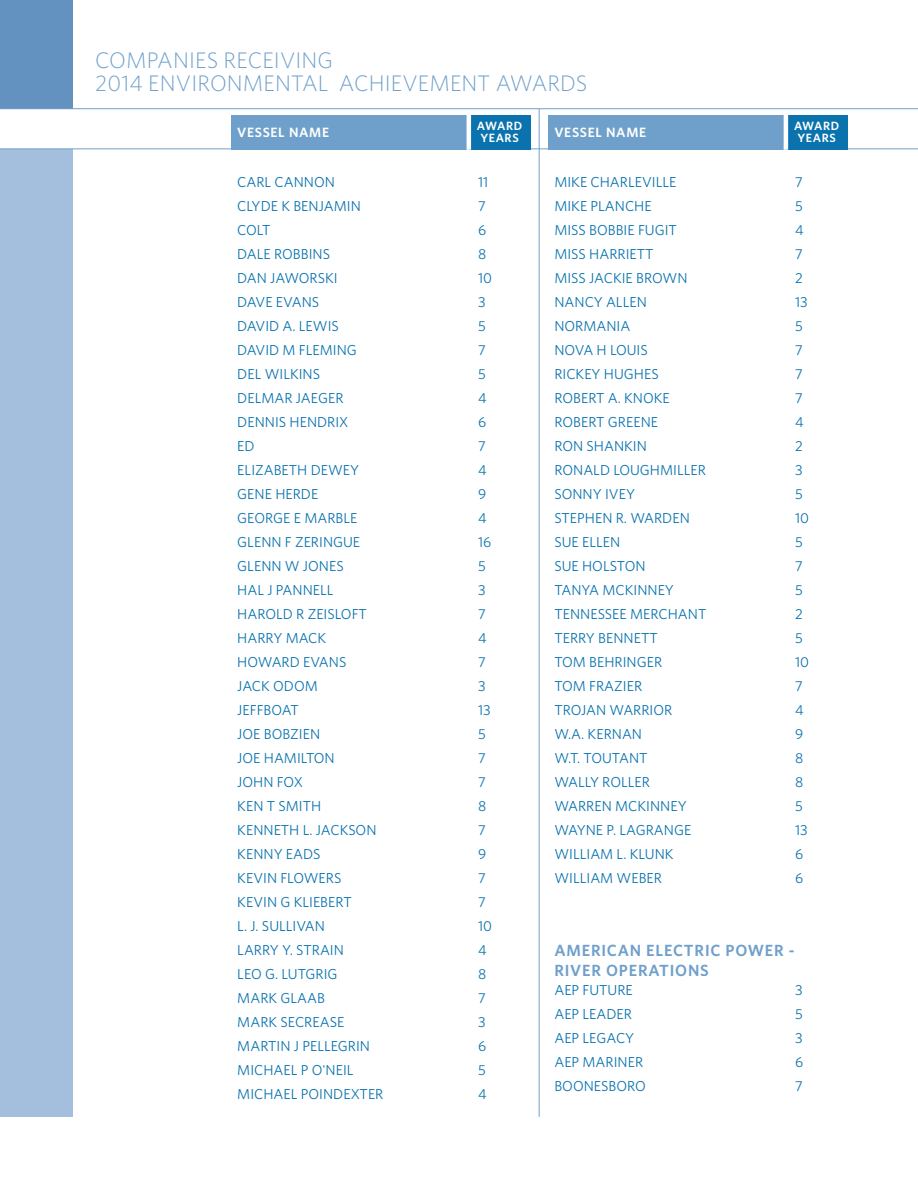
<style>
.page{position:relative;width:918px;height:1188px;background:#fff}
.page>*{position:absolute;margin:0;border:0;box-sizing:border-box;transform-origin:0 0}
.t1{font:300 22.5px/22.5px "Whitney";letter-spacing:.005em;color:#6fa0cb}
.t2{font:600 16.2px/19.5px "Whitney";letter-spacing:.05em;color:#6fa0cb}
.t3{font:14.4px "Whitney";color:#0a73ae}
.t4{font:600 13.5px "Whitney";letter-spacing:.05em;color:#fff}
.t5{font:600 12px/12px "Whitney";color:#fff}
</style>
<div class="page">
<div style="left:0;top:0;width:73px;height:109px;background:#6391c0"></div>
<div style="left:1px;top:149px;width:72px;height:968px;background:#a3bfdd"></div>
<hr style="left:538px;top:109px;width:1px;height:1008px;background:#769cc8">
<hr style="left:0;top:108px;width:917px;height:1px;background:#6fa0cb">
<hr style="left:0;top:148px;width:917px;height:1px;background:#6fa0cb">
<div style="left:231px;top:115px;width:237px;height:34px;background:#6fa0cb"></div>
<div style="left:468px;top:115px;width:62px;height:34px;background:#0a73ae"></div>
<div style="left:466px;top:115px;width:5px;height:34px;background:#fff"></div>
<div style="left:548px;top:115px;width:237px;height:34px;background:#6fa0cb"></div>
<div style="left:785px;top:115px;width:62px;height:34px;background:#0a73ae"></div>
<svg style="left:783px;top:115px;width:4px;height:34px"></svg>
<h1 class="t1" style="left:95px;top:48px;width:493px">COMPANIES RECEIVING<br>2014 ENVIRONMENTAL ACHIEVEMENT AWARDS</h1>
<p class="t4" style="left:237px;top:124px;width:93px">VESSEL NAME</p>
<p class="t5" style="left:477px;top:120px;width:20px">AWARD<br>YEARS</p>
<p class="t3" style="left:237px;top:172px;width:96px">CARL CANNON</p>
<p class="t3" style="left:478px;top:172px;width:12px">11</p>
<p class="t3" style="left:237px;top:196px;width:122px">CLYDE K BENJAMIN</p>
<p class="t3" style="left:478px;top:196px;width:9px">7</p>
<p class="t3" style="left:237px;top:220px;width:35px">COLT</p>
<p class="t3" style="left:478px;top:220px;width:10px">6</p>
<p class="t3" style="left:237px;top:244px;width:94px">DALE ROBBINS</p>
<p class="t3" style="left:478px;top:244px;width:10px">8</p>
<p class="t3" style="left:237px;top:268px;width:102px">DAN JAWORSKI</p>
<p class="t3" style="left:478px;top:268px;width:15px">10</p>
<p class="t3" style="left:237px;top:292px;width:83px">DAVE EVAN S</p>
<p class="t3" style="left:478px;top:292px;width:9px">3</p>
<p class="t3" style="left:237px;top:316px;width:103px">DAVID A. LEWIS</p>
<p class="t3" style="left:478px;top:316px;width:9px">5</p>
<p class="t3" style="left:237px;top:340px;width:121px">DAVID M FLEMING</p>
<p class="t3" style="left:478px;top:340px;width:9px">7</p>
<p class="t3" style="left:237px;top:364px;width:84px">DEL WILKINS</p>
<p class="t3" style="left:478px;top:364px;width:9px">5</p>
<p class="t3" style="left:237px;top:388px;width:106px">DELMAR JAEGER</p>
<p class="t3" style="left:478px;top:388px;width:10px">4</p>
<p class="t3" style="left:237px;top:412px;width:80px">DENN IS HENDR</p>
<p class="t3" style="left:335px;top:412px;width:15px">IX</p>
<p class="t3" style="left:478px;top:412px;width:10px">6</p>
<p class="t3" style="left:237px;top:436px;width:17px">ED</p>
<p class="t3" style="left:478px;top:436px;width:9px">7</p>
<p class="t3" style="left:237px;top:460px;width:122px">ELIZABETH DEWEY</p>
<p class="t3" style="left:478px;top:460px;width:10px">4</p>
<p class="t3" style="left:237px;top:484px;width:83px">GENE HERDE</p>
<p class="t3" style="left:478px;top:484px;width:10px">9</p>
<p class="t3" style="left:237px;top:508px;width:122px">GEORGE E MARBLE</p>
<p class="t3" style="left:478px;top:508px;width:10px">4</p>
<p class="t3" style="left:237px;top:532px;width:124px">GLENN F ZERINGUE</p>
<p class="t3" style="left:478px;top:532px;width:15px">16</p>
<p class="t3" style="left:237px;top:556px;width:108px">GLENN W JON ES</p>
<p class="t3" style="left:478px;top:556px;width:9px">5</p>
<p class="t3" style="left:237px;top:580px;width:98px">HAL J PANN ELL</p>
<p class="t3" style="left:478px;top:580px;width:9px">3</p>
<p class="t3" style="left:237px;top:604px;width:131px">HAROLD R ZEISLOFT</p>
<p class="t3" style="left:478px;top:604px;width:9px">7</p>
<p class="t3" style="left:237px;top:628px;width:29px">HARRY</p>
<p class="t3" style="left:285px;top:628px;width:40px">MACK</p>
<p class="t3" style="left:478px;top:628px;width:10px">4</p>
<p class="t3" style="left:237px;top:652px;width:111px">H OWARD EVAN S</p>
<p class="t3" style="left:478px;top:652px;width:9px">7</p>
<p class="t3" style="left:237px;top:676px;width:82px">JACK ODOM</p>
<p class="t3" style="left:478px;top:676px;width:9px">3</p>
<p class="t3" style="left:237px;top:700px;width:63px">JEFFBOAT</p>
<p class="t3" style="left:478px;top:700px;width:14px">13</p>
<p class="t3" style="left:237px;top:724px;width:82px">JOE BOBZIEN</p>
<p class="t3" style="left:478px;top:724px;width:9px">5</p>
<p class="t3" style="left:237px;top:748px;width:96px">JOE HAMILTON</p>
<p class="t3" style="left:478px;top:748px;width:9px">7</p>
<p class="t3" style="left:237px;top:772px;width:67px">JOHN FOX</p>
<p class="t3" style="left:478px;top:772px;width:9px">7</p>
<p class="t3" style="left:237px;top:796px;width:83px">KEN T SMITH</p>
<p class="t3" style="left:478px;top:796px;width:10px">8</p>
<p class="t3" style="left:237px;top:820px;width:138px">KENN ETH L. JACKSON</p>
<p class="t3" style="left:478px;top:820px;width:9px">7</p>
<p class="t3" style="left:237px;top:844px;width:27px">KENNY</p>
<p class="t3" style="left:286px;top:844px;width:36px">EADS</p>
<p class="t3" style="left:478px;top:844px;width:10px">9</p>
<p class="t3" style="left:237px;top:868px;width:106px">KEVIN FLOWERS</p>
<p class="t3" style="left:478px;top:868px;width:9px">7</p>
<p class="t3" style="left:237px;top:892px;width:116px">KEVIN G KLIEBERT</p>
<p class="t3" style="left:478px;top:892px;width:9px">7</p>
<p class="t3" style="left:237px;top:916px;width:87px">L. J. SULLIVAN</p>
<p class="t3" style="left:478px;top:916px;width:15px">10</p>
<p class="t3" style="left:237px;top:940px;width:26px">LARRY</p>
<p class="t3" style="left:282px;top:940px;width:61px">Y. STRAIN</p>
<p class="t3" style="left:478px;top:940px;width:10px">4</p>
<p class="t3" style="left:237px;top:964px;width:102px">LEO G. LUTGRIG</p>
<p class="t3" style="left:478px;top:964px;width:10px">8</p>
<p class="t3" style="left:237px;top:988px;width:89px">MARK GLAAB</p>
<p class="t3" style="left:478px;top:988px;width:9px">7</p>
<p class="t3" style="left:237px;top:1012px;width:108px">MARK SECREASE</p>
<p class="t3" style="left:478px;top:1012px;width:9px">3</p>
<p class="t3" style="left:237px;top:1036px;width:132px">MARTIN J PELLEGRIN</p>
<p class="t3" style="left:478px;top:1036px;width:10px">6</p>
<p class="t3" style="left:237px;top:1060px;width:118px">MICHAEL P O'N EIL</p>
<p class="t3" style="left:478px;top:1060px;width:9px">5</p>
<p class="t3" style="left:237px;top:1084px;width:146px">MICHAEL POINDEXTER</p>
<p class="t3" style="left:478px;top:1084px;width:10px">4</p>
<p class="t4" style="left:554px;top:124px;width:93px">VESSEL NAME</p>
<p class="t5" style="left:793px;top:120px;width:20px">AWARD<br>YEARS</p>
<p class="t3" style="left:554px;top:172px;width:124px">MIKE CHARLEVILLE</p>
<p class="t3" style="left:794px;top:172px;width:9px">7</p>
<p class="t3" style="left:554px;top:196px;width:99px">MIKE PLANCH E</p>
<p class="t3" style="left:794px;top:196px;width:9px">5</p>
<p class="t3" style="left:554px;top:220px;width:124px">MISS BOBBIE FUGIT</p>
<p class="t3" style="left:794px;top:220px;width:10px">4</p>
<p class="t3" style="left:554px;top:244px;width:101px">MISS HARRIETT</p>
<p class="t3" style="left:794px;top:244px;width:9px">7</p>
<p class="t3" style="left:554px;top:268px;width:121px">MISS JACKIE BROWN</p>
<p class="t3" style="left:794px;top:268px;width:9px">2</p>
<p class="t3" style="left:554px;top:292px;width:91px">NANCY ALLEN</p>
<p class="t3" style="left:794px;top:292px;width:14px">13</p>
<p class="t3" style="left:554px;top:316px;width:78px">NORMAN IA</p>
<p class="t3" style="left:794px;top:316px;width:9px">5</p>
<p class="t3" style="left:554px;top:340px;width:95px">NOVA H LOUIS</p>
<p class="t3" style="left:794px;top:340px;width:9px">7</p>
<p class="t3" style="left:554px;top:364px;width:106px">RICKEY HUGH ES</p>
<p class="t3" style="left:794px;top:364px;width:9px">7</p>
<p class="t3" style="left:554px;top:388px;width:117px">ROBERT A. KNOKE</p>
<p class="t3" style="left:794px;top:388px;width:9px">7</p>
<p class="t3" style="left:554px;top:412px;width:105px">ROBERT GREEN E</p>
<p class="t3" style="left:794px;top:412px;width:10px">4</p>
<p class="t3" style="left:554px;top:436px;width:91px">RON SHANKIN</p>
<p class="t3" style="left:794px;top:436px;width:9px">2</p>
<p class="t3" style="left:554px;top:460px;width:151px">RONALD LOUGH MILLER</p>
<p class="t3" style="left:794px;top:460px;width:9px">3</p>
<p class="t3" style="left:554px;top:484px;width:29px">SONNY</p>
<p class="t3" style="left:605px;top:484px;width:31px">IVEY</p>
<p class="t3" style="left:794px;top:484px;width:9px">5</p>
<p class="t3" style="left:554px;top:508px;width:134px">STEPH EN R. WARDEN</p>
<p class="t3" style="left:794px;top:508px;width:15px">10</p>
<p class="t3" style="left:554px;top:532px;width:65px">SUE ELLEN</p>
<p class="t3" style="left:794px;top:532px;width:9px">5</p>
<p class="t3" style="left:554px;top:556px;width:90px">SUE HOLSTON</p>
<p class="t3" style="left:794px;top:556px;width:9px">7</p>
<p class="t3" style="left:554px;top:580px;width:120px">TANYA MCKINN EY</p>
<p class="t3" style="left:794px;top:580px;width:9px">5</p>
<p class="t3" style="left:554px;top:604px;width:153px">TENN ESSEE MERCHANT</p>
<p class="t3" style="left:794px;top:604px;width:9px">2</p>
<p class="t3" style="left:554px;top:628px;width:25px">TERRY</p>
<p class="t3" style="left:598px;top:628px;width:61px">BENN ETT</p>
<p class="t3" style="left:794px;top:628px;width:9px">5</p>
<p class="t3" style="left:554px;top:652px;width:108px">TOM BEHRINGER</p>
<p class="t3" style="left:794px;top:652px;width:15px">10</p>
<p class="t3" style="left:554px;top:676px;width:88px">TOM FRAZIER</p>
<p class="t3" style="left:794px;top:676px;width:9px">7</p>
<p class="t3" style="left:554px;top:700px;width:118px">TROJAN WARRIOR</p>
<p class="t3" style="left:794px;top:700px;width:10px">4</p>
<p class="t3" style="left:554px;top:724px;width:87px">W.A. KERNAN</p>
<p class="t3" style="left:794px;top:724px;width:10px">9</p>
<p class="t3" style="left:554px;top:748px;width:95px">W.T. TOUTAN T</p>
<p class="t3" style="left:794px;top:748px;width:10px">8</p>
<p class="t3" style="left:554px;top:772px;width:95px">WALLY ROLLER</p>
<p class="t3" style="left:794px;top:772px;width:10px">8</p>
<p class="t3" style="left:554px;top:796px;width:133px">WARREN MCKINN EY</p>
<p class="t3" style="left:794px;top:796px;width:9px">5</p>
<p class="t3" style="left:554px;top:820px;width:138px">WAYN E P. LAGRAN GE</p>
<p class="t3" style="left:794px;top:820px;width:14px">13</p>
<p class="t3" style="left:554px;top:844px;width:110px">WILLIAM L. KLUNK</p>
<p class="t3" style="left:794px;top:844px;width:10px">6</p>
<p class="t3" style="left:554px;top:868px;width:107px">WILLIAM WEBER</p>
<p class="t3" style="left:794px;top:868px;width:10px">6</p>
<p class="t2" style="left:554px;top:940px;width:242px">AMERICAN ELECTRIC POWER -<br>RIVER OPERATIONS</p>
<p class="t3" style="left:554px;top:980px;width:80px">AEP FUTURE</p>
<p class="t3" style="left:794px;top:980px;width:9px">3</p>
<p class="t3" style="left:554px;top:1004px;width:78px">AEP LEADER</p>
<p class="t3" style="left:794px;top:1004px;width:9px">5</p>
<p class="t3" style="left:554px;top:1028px;width:80px">AEP LEGACY</p>
<p class="t3" style="left:794px;top:1028px;width:9px">3</p>
<p class="t3" style="left:554px;top:1052px;width:89px">AEP MARIN ER</p>
<p class="t3" style="left:794px;top:1052px;width:10px">6</p>
<p class="t3" style="left:554px;top:1076px;width:93px">BOON ESBORO</p>
<p class="t3" style="left:794px;top:1076px;width:9px">7</p>
</div>
